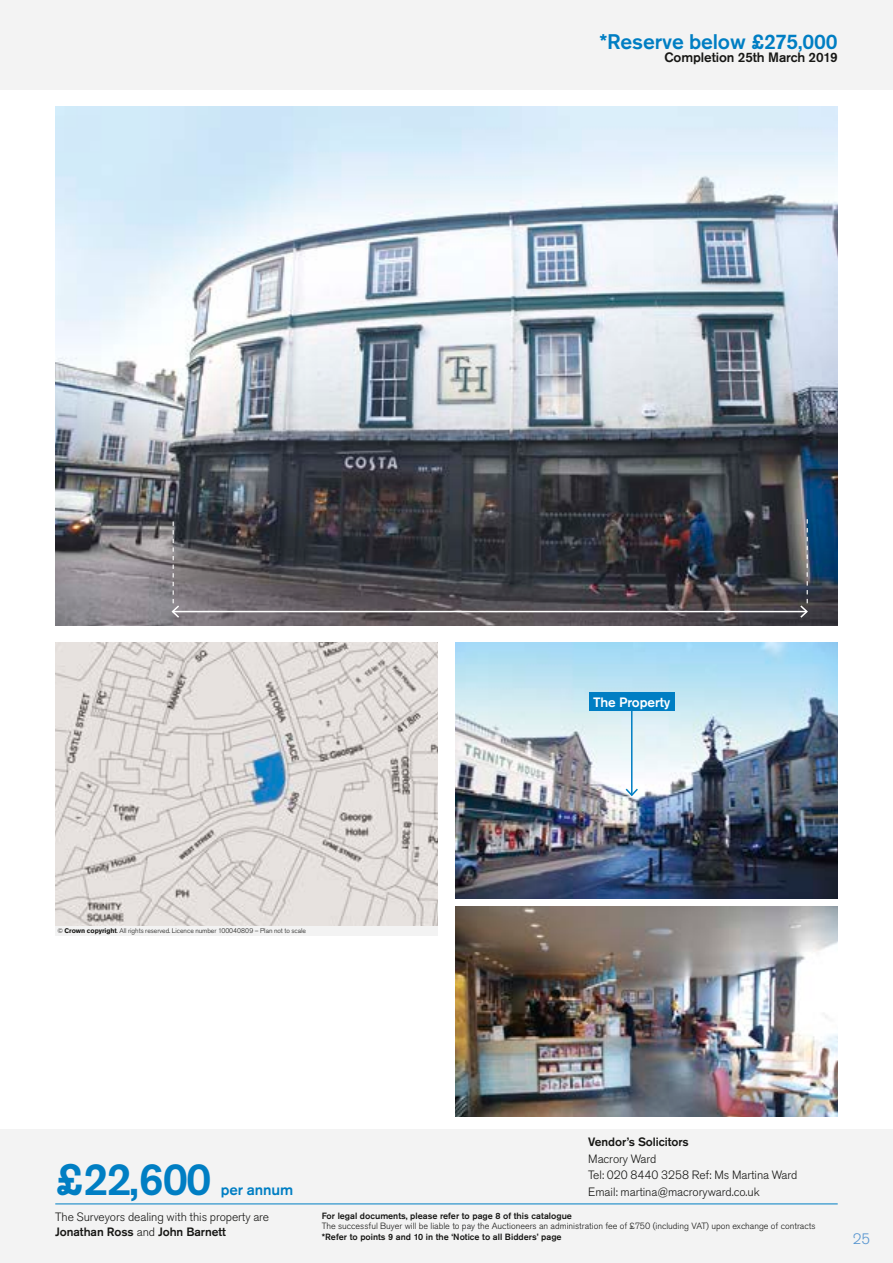
<style>
.page{position:relative;width:893px;height:1263px;background:#fff}
.page>*{position:absolute;margin:0;border:0;box-sizing:border-box;transform-origin:0 0}
.t1{font:500 45px "Akzidenz Grotesk Pro";color:#007ec3}
.t2{font:500 21px "Akzidenz Grotesk Pro";letter-spacing:-.005em;color:#007ec3}
.t3{font:500 15px "Akzidenz Grotesk Pro";letter-spacing:-.005em;color:#007ec3}
.t4{font:300 15px "Akzidenz Grotesk Pro";color:#5795d0}
.t5{font:500 13.5px "Akzidenz Grotesk Pro";letter-spacing:-.005em;color:#171715}
.t6{font:500 13.5px "Akzidenz Grotesk Pro";letter-spacing:-.005em;color:#fff}
.t7{font:300 12px/16.5px "Akzidenz Grotesk Pro";letter-spacing:-.005em;color:#171715}
.t8{font:500 12px "Akzidenz Grotesk Pro";letter-spacing:-.005em;color:#171715}
.t9{font:300 9px "Akzidenz Grotesk Pro";color:#171715}
.t10{font:500 9px "Akzidenz Grotesk Pro";color:#171715}
.t11{font:300 6.75px "Akzidenz Grotesk Pro";letter-spacing:-.005em;color:#171715}
.s1{font-weight:700}
.s2{font-weight:500}
</style>
<div class="page">
<div style="left:0;top:0;width:893px;height:89px;background:#f3f3f3"></div>
<div style="left:0;top:1129px;width:893px;height:134px;background:#f3f3f3"></div>
<hr style="left:55px;top:1203px;width:783px;height:1px;background:#007ec3">
<img style="left:55px;top:106px;width:783px;height:520px">
<img style="left:55px;top:642px;width:383px;height:284px">
<div style="left:55px;top:926px;width:383px;height:9px;background:#f3f3f3"></div>
<img style="left:455px;top:642px;width:383px;height:256px">
<img style="left:455px;top:906px;width:383px;height:211px">
<hr style="left:173px;top:611px;width:634px;height:1px;background:#fff">
<svg style="left:170px;top:522px;width:11px;height:97px"></svg>
<svg style="left:799px;top:519px;width:10px;height:100px"></svg>
<hr style="left:631px;top:709px;width:1px;height:86px;background:#007ec3">
<svg style="left:624px;top:787px;width:15px;height:10px"></svg>
<div style="left:589px;top:693px;width:86px;height:18px;background:#007ec3"></div>
<h2 class="t2" style="left:599px;top:28px;width:240px">*Reserve below £275,000</h2>
<p class="t5" style="left:664px;top:49px;width:175px">Completion 25th March 2019</p>
<p class="t6" style="left:593px;top:693px;width:79px">The Property</p>
<p class="t11" style="left:57px;top:926px;width:250px">© <span class="s1">Crown copyright</span>. All rights reserved. Licence number 100040809 – Plan not to scale</p>
<h1 class="t1" style="left:55px;top:1150px;width:158px">£22,600</h1>
<p class="t3" style="left:221px;top:1180px;width:74px">per annum</p>
<p class="t7" style="left:55px;top:1209px;width:215px;line-height:15px">The Surveyors dealing with this property are<br><span class="s2">Jonathan Ross</span> and <span class="s2">John Barnett</span></p>
<p class="t8" style="left:588px;top:1134px;width:102px">Vendor’s Solicitors</p>
<p class="t7" style="left:588px;top:1150px;width:211px">Macrory Ward<br>Tel: 020 8440 3258 Ref: Ms Martina Ward<br>Email: martina@macroryward.co.uk</p>
<p class="t10" style="left:322px;top:1209px;width:252px">For legal documents, please refer to page 8 of this catalogue</p>
<p class="t9" style="left:322px;top:1220px;width:495px">The successful Buyer will be liable to pay the Auctioneers an administration fee of £750 (including VAT) upon exchange of contracts</p>
<p class="t10" style="left:322px;top:1230px;width:241px">*Refer to points 9 and 10 in the ‘Notice to all Bidders’ page</p>
<p class="t4" style="left:853px;top:1229px;width:19px">25</p>
</div>
